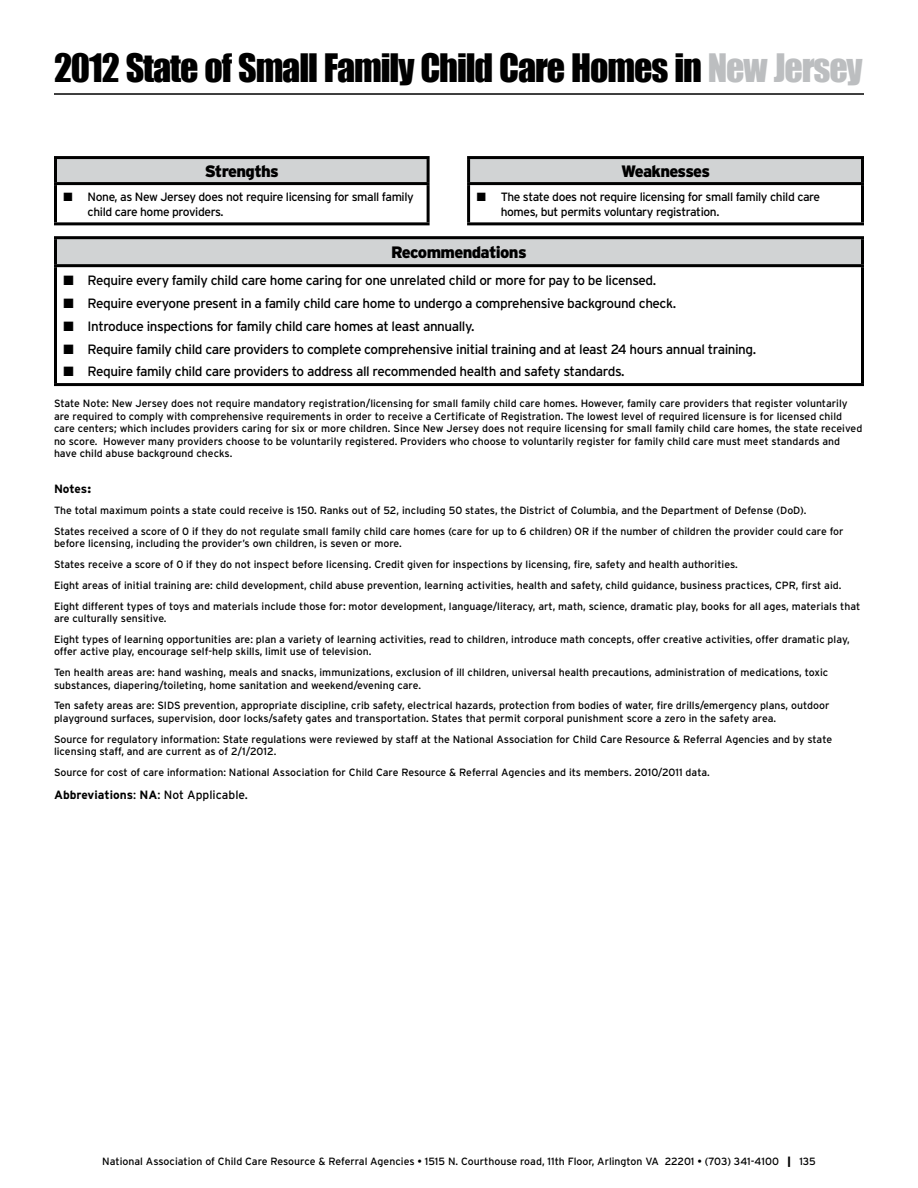
<style>
.page{position:relative;width:918px;height:1188px;background:#fff}
.page>*{position:absolute;margin:0;border:0;box-sizing:border-box;transform-origin:0 0}
.t1{font:36px "Impact";letter-spacing:-.03em;color:#000}
.t2{font:900 16.5px "Interstate";letter-spacing:-.04em;color:#000}
.t3{font:13.5px "Interstate";letter-spacing:-.03em;color:#000}
.t4{font:12px/14.4px "Interstate";letter-spacing:-.03em;color:#000}
.t5{font:12px "Interstate";color:#000}
.t6{font:700 12px "Interstate";letter-spacing:-.005em;color:#000}
.t7{font:10.5px/20.7px "Interstate";color:#000}
.s1{color:#bcbec0}
.s2{font-weight:900}
.s3{font-weight:700}
</style>
<div class="page">
<svg style="left:57px;top:159px;width:804px;height:23px"></svg>
<hr style="left:54px;top:156px;width:376px;height:3px;background:#000">
<hr style="left:54px;top:159px;width:3px;height:23px;background:#000">
<hr style="left:467px;top:156px;width:397px;height:3px;background:#000">
<hr style="left:861px;top:159px;width:3px;height:23px;background:#000">
<hr style="left:54px;top:182px;width:376px;height:3px;background:#000">
<hr style="left:54px;top:185px;width:3px;height:37px;background:#000">
<hr style="left:467px;top:182px;width:397px;height:3px;background:#000">
<hr style="left:861px;top:185px;width:3px;height:37px;background:#000">
<hr style="left:54px;top:222px;width:376px;height:3px;background:#000">
<hr style="left:467px;top:222px;width:397px;height:3px;background:#000">
<hr style="left:427px;top:159px;width:3px;height:23px;background:#000">
<hr style="left:467px;top:159px;width:3px;height:23px;background:#000">
<hr style="left:427px;top:185px;width:3px;height:37px;background:#000">
<hr style="left:467px;top:185px;width:3px;height:37px;background:#000">
<div style="left:56px;top:238px;width:806px;height:28px;background:#d1d3d4"></div>
<hr style="left:54px;top:236px;width:810px;height:3px;background:#000">
<hr style="left:54px;top:239px;width:3px;height:25px;background:#000">
<hr style="left:861px;top:239px;width:3px;height:25px;background:#000">
<hr style="left:54px;top:264px;width:810px;height:3px;background:#000">
<hr style="left:54px;top:267px;width:3px;height:116px;background:#000">
<hr style="left:861px;top:267px;width:3px;height:116px;background:#000">
<hr style="left:54px;top:383px;width:810px;height:3px;background:#000">
<hr style="left:54px;top:93px;width:810px;height:2px;background:#000">
<h1 class="t1" style="left:54px;top:40px;width:810px">2012 State of Small Family Child Care Homes in <span class="s1">New Jersey</span></h1>
<h2 class="t2" style="left:205px;top:162px;width:76px">Strengths</h2>
<h2 class="t2" style="left:621px;top:162px;width:90px">Weaknesses</h2>
<p class="t4" style="left:88px;top:190px;width:328px;text-indent:-24px">■ None, as New Jersey does not require licensing for small family child care home providers.</p>
<p class="t4" style="left:501px;top:190px;width:321px;text-indent:-24px">■ The state does not require licensing for small family child care homes, but permits voluntary registration.</p>
<h2 class="t2" style="left:391px;top:243px;width:137px">Recommendations</h2>
<p class="t3" style="left:64px;top:272px;width:594px">■ Require every family child care home caring for one unrelated child or more for pay to be licensed.</p>
<p class="t3" style="left:64px;top:295px;width:614px">■ Require everyone present in a family child care home to undergo a comprehensive background check.</p>
<p class="t3" style="left:64px;top:318px;width:412px">■ Introduce inspections for family child care homes at least annually.</p>
<p class="t3" style="left:64px;top:341px;width:694px">■ Require family child care providers to complete comprehensive initial training and at least 24 hours annual training.</p>
<p class="t3" style="left:64px;top:364px;width:563px">■ Require family child care providers to address all recommended health and safety standards.</p>
<p class="t7" style="left:54px;top:397px;width:810px;line-height:12.6px">State Note: New Jersey does not require mandatory registration/licensing for small family child care homes. However, family care providers that register voluntarily are required to comply with comprehensive requirements in order to receive a Certificate of Registration. The lowest level of required licensure is for licensed child care centers; which includes providers caring for six or more children. Since New Jersey does not require licensing for small family child care homes, the state received no score. However many providers choose to be voluntarily registered. Providers who choose to voluntarily register for family child care must meet standards and have child abuse background checks.</p>
<p class="t6" style="left:54px;top:483px;width:39px">Notes<span class="s2">:</span></p>
<p class="t7" style="left:54px;top:500px;width:791px">The total maximum points a state could receive is 150. Ranks out of 52, including 50 states, the District of Columbia, and the Department of Defense (DoD).<br>States received a score of 0 if they do not regulate small family child care homes (care for up to 6 children) OR if the number of children the provider could care for</p>
<p class="t7" style="left:54px;top:533px;width:808px">before licensing, including the provider’s own children, is seven or more.<br>States receive a score of 0 if they do not inspect before licensing. Credit given for inspections by licensing, fire, safety and health authorities.<br>Eight areas of initial training are: child development, child abuse prevention, learning activities, health and safety, child guidance, business practices, CPR, first aid.<br>Eight different types of toys and materials include those for: motor development, language/literacy, art, math, science, dramatic play, books for all ages, materials that</p>
<p class="t7" style="left:54px;top:608px;width:797px">are culturally sensitive.<br>Eight types of learning opportunities are: plan a variety of learning activities, read to children, introduce math concepts, offer creative activities, offer dramatic play,</p>
<p class="t7" style="left:54px;top:641px;width:776px">offer active play, encourage self-help skills, limit use of television.<br>Ten health areas are: hand washing, meals and snacks, immunizations, exclusion of ill children, universal health precautions, administration of medications, toxic</p>
<p class="t7" style="left:54px;top:675px;width:777px">substances, diapering/toileting, home sanitation and weekend/evening care.<br>Ten safety areas are: SIDS prevention, appropriate discipline, crib safety, electrical hazards, protection from bodies of water, fire drills/emergency plans, outdoor</p>
<p class="t7" style="left:54px;top:708px;width:780px">playground surfaces, supervision, door locks/safety gates and transportation. States that permit corporal punishment score a zero in the safety area.<br>Source for regulatory information: State regulations were reviewed by staff at the National Association for Child Care Resource &amp; Referral Agencies and by state</p>
<p class="t7" style="left:54px;top:741px;width:657px">licensing staff, and are current as of 2/1/2012.<br>Source for cost of care information: National Association for Child Care Resource &amp; Referral Agencies and its members. 2010/2011 data.</p>
<p class="t5" style="left:54px;top:788px;width:195px"><span class="s3">Abbreviations</span>: <span class="s3">NA</span>: Not Applicable.</p>
<p class="t7" style="left:102px;top:1151px;width:715px">National Association of Child Care Resource &amp; Referral Agencies • 1515 N. Courthouse road, 11th Floor, Arlington VA 22201 • (703) 341-4100 <span class="s2">|</span> 135</p>
</div>
